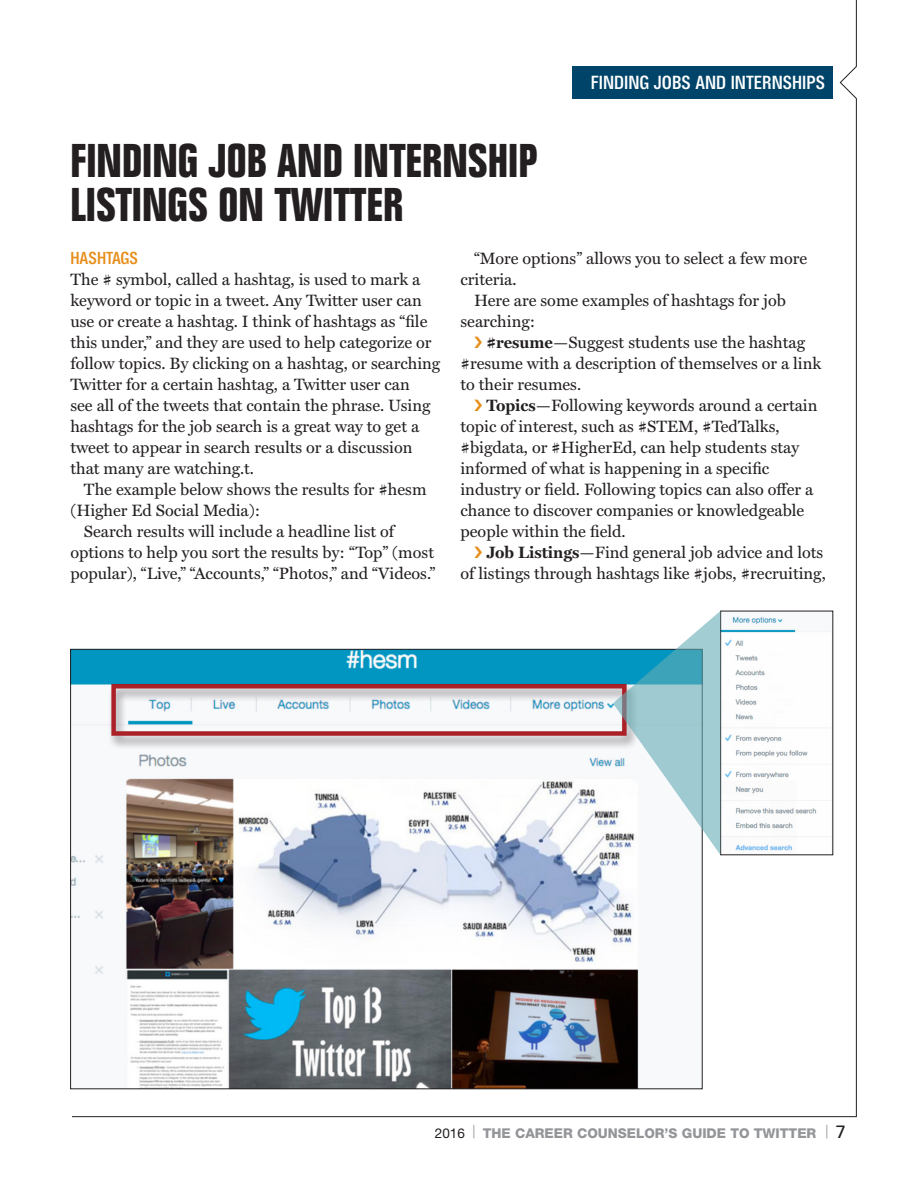
<style>
.page{position:relative;width:918px;height:1188px;background:#fff}
.page>*{position:absolute;margin:0;border:0;box-sizing:border-box;transform-origin:0 0}
.Headline{font:700 condensed 45px/43.5px "Folio SBOP";color:#231f20}
.Label_right_page{font:500 condensed 18px "Folio SBOP";color:#fff}
.Body{font:16.5px/21px "Miller Text";color:#231f20}
.subhead{font:500 condensed 16.5px "Folio SBOP";color:#e78d1a}
.t1{font:800 13.5px "Helvetica Neue LT Std";color:#939598}
.s1{font-weight:700}
.s2{font-weight:400;color:#231f20}
.s3{font-family:"Univers LT Std";font-weight:400;font-size:18px;color:#231f20}
</style>
<div class="page">
<hr style="left:72px;top:1116px;width:784px;height:1px;background:#231f20">
<hr style="left:856px;top:98px;width:1px;height:1019px;background:#231f20">
<hr style="left:856px;top:0;width:1px;height:67px;background:#231f20">
<svg style="left:839px;top:65px;width:18px;height:35px"></svg>
<div style="left:572px;top:67px;width:261px;height:32px;background:#004469"></div>
<img style="left:72px;top:651px;width:567px;height:436px">
<img style="left:722px;top:616px;width:109px;height:235px">
<div style="left:107px;top:682px;width:532px;height:68px;background:#231f20;opacity:.55"></div>
<div style="left:111px;top:684px;width:516px;height:52px;border:4px solid #a30910"></div>
<svg style="left:614px;top:611px;width:106px;height:244px"></svg>
<p class="Headline" style="left:70px;top:139px;width:469px">FINDING JOB AND INTERNSHIP<br>LISTINGS ON TWITTER</p>
<p class="Label_right_page" style="left:591px;top:73px;width:236px">FINDING JOBS AND INTERNSHIPS</p>
<p class="subhead" style="left:70px;top:249px;width:69px">HASHTAGS</p>
<p class="Body" style="left:70px;top:269px;width:372px">The # symbol, called a hashtag, is used to mark a keyword or topic in a tweet. Any Twitter user can use or create a hashtag. I think of hashtags as “file this under,” and they are used to help categorize or follow topics. By clicking on a hashtag, or searching Twitter for a certain hashtag, a Twitter user can<br>see all of the tweets that contain the phrase. Using hashtags for the job search is a great way to get a tweet to appear in search results or a discussion that many are watching.t.</p>
<p class="Body" style="left:70px;top:479px;width:358px;text-indent:14px">The example below shows the results for #hesm (Higher Ed Social Media):</p>
<p class="Body" style="left:70px;top:521px;width:366px;text-indent:14px">Search results will include a headline list of options to help you sort the results by: “Top” (most popular), “Live,” “Accounts,” “Photos,” and “Videos.”</p>
<p class="Body" style="left:460px;top:248px;width:348px;text-indent:14px">“More options” allows you to select a few more criteria.</p>
<p class="Body" style="left:460px;top:290px;width:327px;text-indent:14px">Here are some examples of hashtags for job searching:</p>
<p class="Body" style="left:460px;top:332px;width:362px;text-indent:26px"><span class="s1">#resume</span>—Suggest students use the hashtag #resume with a description of themselves or a link to their resumes.</p>
<p class="Body" style="left:460px;top:395px;width:358px;text-indent:26px"><span class="s1">Topics</span>—Following keywords around a certain topic of interest, such as #STEM, #TedTalks, #bigdata, or #HigherEd, can help students stay informed of what is happening in a specific industry or field. Following topics can also offer a chance to discover companies or knowledgeable people within the field.</p>
<p class="Body" style="left:460px;top:542px;width:367px;text-align:right"><span class="s1">Job Listings</span>—Find general job advice and lots<br>of listings through hashtags like #jobs, #recruiting,</p>
<p class="t1" style="left:435px;top:1125px;width:413px"><span class="s2">2016</span> <sup>|</sup> THE CAREER COUNSELOR’S GUIDE TO TWITTER <sup>|</sup> <span class="s3">7</span></p>
</div>
